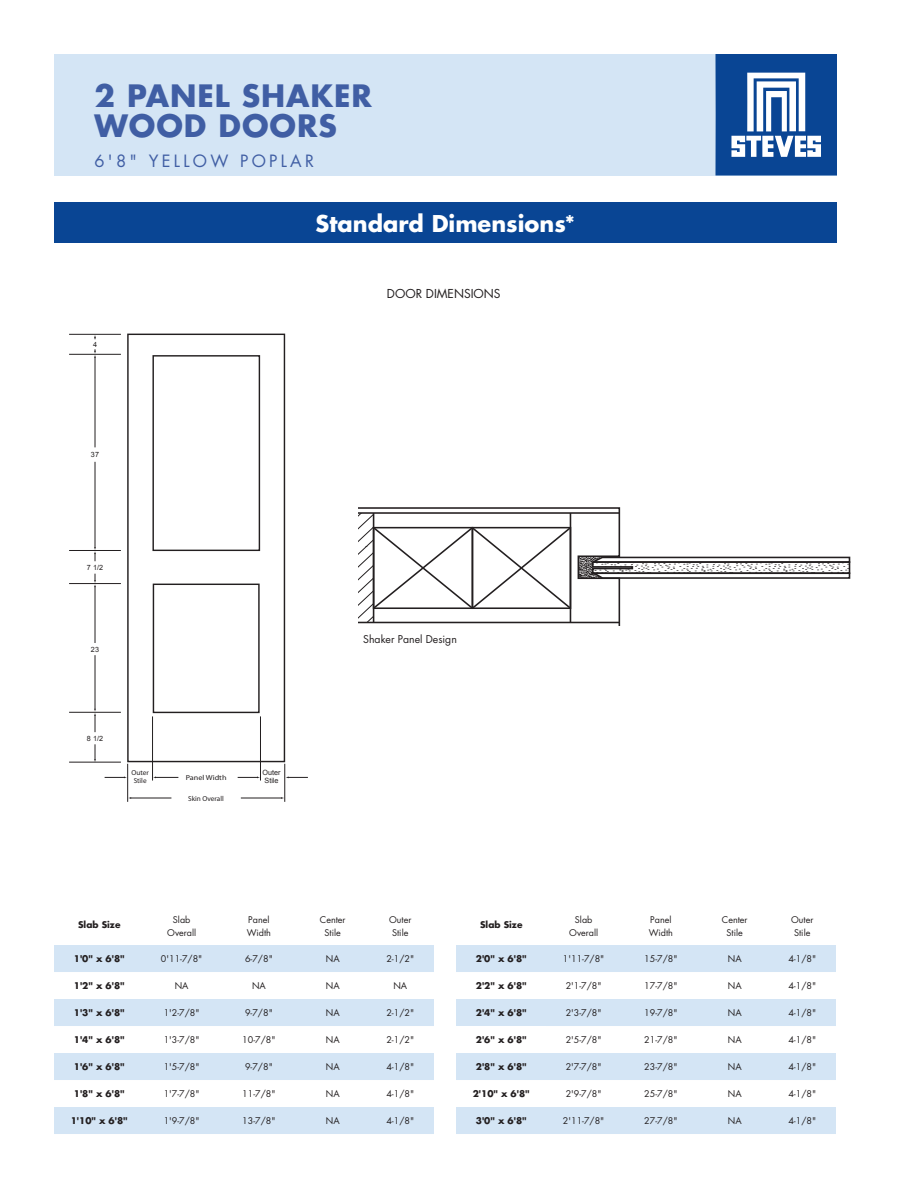
<style>
.page{position:relative;width:918px;height:1188px;background:#fff}
.page>*{position:absolute;margin:0;border:0;box-sizing:border-box;transform-origin:0 0}
.t1{font:700 30px/30px "Futura Std";letter-spacing:.03em;color:#405ea4}
.t2{font:700 22.5px "Futura Std";color:#fff}
.t3{font:16.5px "Futura Std";letter-spacing:.2em;color:#405ea4}
.t4{font:12px "Futura Std";color:#231f20}
.t5{font:10.5px "Futura Std";color:#231f20}
.t6{font:9px "Futura Std";color:#231f20}
.t7{font:700 9px "Futura Std";color:#231f20}
.t8{font:7.2px/8.7px "Arial";color:#231f20}
.t9{font:7.2px/8.7px "Myriad";color:#231f20;text-align:center}
.t10{font:7.2px "Myriad";color:#231f20;scale:1.13 1}
</style>
<div class="page">
<div style="left:54px;top:54px;width:783px;height:122px;background:#d4e5f5"></div>
<svg style="left:715px;top:54px;width:122px;height:122px"></svg>
<div style="left:54px;top:202px;width:783px;height:41px;background:#094594"></div>
<div style="left:127px;top:334px;width:158px;height:428px;border:1px solid #231f20"></div>
<div style="left:153px;top:584px;width:107px;height:129px;border:1px solid #231f20"></div>
<div style="left:152px;top:355px;width:108px;height:196px;border:1px solid #231f20"></div>
<hr style="left:69px;top:334px;width:52px;height:1px;background:#231f20">
<hr style="left:69px;top:354px;width:52px;height:1px;background:#231f20">
<hr style="left:69px;top:550px;width:52px;height:1px;background:#231f20">
<hr style="left:69px;top:583px;width:52px;height:1px;background:#231f20">
<hr style="left:69px;top:712px;width:52px;height:1px;background:#231f20">
<hr style="left:69px;top:762px;width:52px;height:1px;background:#231f20">
<hr style="left:95px;top:357px;width:1px;height:90px;background:#231f20">
<svg style="left:94px;top:349px;width:2px;height:9px"></svg>
<hr style="left:95px;top:462px;width:1px;height:86px;background:#231f20">
<svg style="left:94px;top:547px;width:2px;height:14px"></svg>
<hr style="left:95px;top:586px;width:1px;height:57px;background:#231f20">
<svg style="left:94px;top:574px;width:2px;height:13px"></svg>
<hr style="left:95px;top:655px;width:1px;height:54px;background:#231f20">
<svg style="left:94px;top:709px;width:2px;height:23px"></svg>
<svg style="left:94px;top:744px;width:2px;height:18px"></svg>
<hr style="left:127px;top:764px;width:1px;height:38px;background:#231f20">
<hr style="left:284px;top:764px;width:1px;height:38px;background:#231f20">
<hr style="left:131px;top:798px;width:40px;height:1px;background:#231f20">
<hr style="left:241px;top:798px;width:41px;height:1px;background:#231f20">
<hr style="left:152px;top:716px;width:1px;height:65px;background:#231f20">
<hr style="left:260px;top:716px;width:1px;height:65px;background:#231f20">
<svg style="left:153px;top:776px;width:25px;height:2px"></svg>
<svg style="left:238px;top:777px;width:22px;height:1px"></svg>
<svg style="left:285px;top:776px;width:23px;height:2px"></svg>
<svg style="left:105px;top:777px;width:22px;height:1px"></svg>
<svg style="left:359px;top:507px;width:492px;height:119px"></svg>
<svg style="left:54px;top:945px;width:380px;height:189px;fill:#d4e5f5"></svg>
<svg style="left:456px;top:945px;width:380px;height:189px;fill:#d4e5f5"></svg>
<div style="left:456px;top:999px;width:91px;height:27px;background:#d4e5f5"></div>
<p class="t1" style="left:94px;top:80px;width:279px">2 PANEL SHAKER<br>WOOD DOORS</p>
<p class="t3" style="left:94px;top:150px;width:221px">6'8" YELLOW POPLAR</p>
<p class="t2" style="left:316px;top:209px;width:261px">Standard Dimensions*</p>
<p class="t8" style="left:93px;top:340px;width:6px">4</p>
<p class="t8" style="left:91px;top:450px;width:10px">37</p>
<p class="t8" style="left:87px;top:563px;width:18px">7 1/2</p>
<p class="t8" style="left:91px;top:645px;width:10px">23</p>
<p class="t8" style="left:87px;top:734px;width:18px">8 1/2</p>
<p class="t9" style="left:132px;top:768px;width:19px">Outer<br>Stile</p>
<p class="t10" style="left:186px;top:774px;width:38px">Panel Width</p>
<p class="t9" style="left:188px;top:795px;width:37px">Skin Overall</p>
<p class="t8" style="left:263px;top:768px;width:20px">Outer<br>Stile</p>
<p class="t4" style="left:387px;top:286px;width:115px">DOOR DIMENSIONS</p>
<p class="t5" style="left:363px;top:633px;width:95px">Shaker Panel Design</p>
<p class="t7" style="left:78px;top:919px;width:44px">Slab Size</p>
<p class="t6" style="left:173px;top:914px;width:19px">Slab</p>
<p class="t6" style="left:167px;top:927px;width:30px">Overall</p>
<p class="t6" style="left:248px;top:914px;width:23px">Panel</p>
<p class="t6" style="left:247px;top:927px;width:26px">Width</p>
<p class="t6" style="left:320px;top:914px;width:27px">Center</p>
<p class="t6" style="left:325px;top:927px;width:18px">Stile</p>
<p class="t6" style="left:389px;top:914px;width:24px">Outer</p>
<p class="t6" style="left:392px;top:927px;width:18px">Stile</p>
<p class="t7" style="left:480px;top:919px;width:44px">Slab Size</p>
<p class="t6" style="left:575px;top:914px;width:19px">Slab</p>
<p class="t6" style="left:569px;top:927px;width:30px">Overall</p>
<p class="t6" style="left:650px;top:914px;width:23px">Panel</p>
<p class="t6" style="left:649px;top:927px;width:26px">Width</p>
<p class="t6" style="left:722px;top:914px;width:27px">Center</p>
<p class="t6" style="left:727px;top:927px;width:18px">Stile</p>
<p class="t6" style="left:791px;top:914px;width:24px">Outer</p>
<p class="t6" style="left:794px;top:927px;width:18px">Stile</p>
<p class="t7" style="left:74px;top:953px;width:52px">1'0" x 6'8"</p>
<p class="t6" style="left:161px;top:953px;width:43px">0'11-7/8"</p>
<p class="t6" style="left:245px;top:953px;width:29px">6-7/8"</p>
<p class="t6" style="left:326px;top:953px;width:15px">NA</p>
<p class="t6" style="left:386px;top:953px;width:29px">2-1/2"</p>
<p class="t7" style="left:74px;top:980px;width:52px">1'2" x 6'8"</p>
<p class="t6" style="left:175px;top:980px;width:15px">NA</p>
<p class="t6" style="left:252px;top:980px;width:15px">NA</p>
<p class="t6" style="left:326px;top:980px;width:15px">NA</p>
<p class="t6" style="left:393px;top:980px;width:15px">NA</p>
<p class="t7" style="left:74px;top:1007px;width:52px">1'3" x 6'8"</p>
<p class="t6" style="left:164px;top:1007px;width:37px">1'2-7/8"</p>
<p class="t6" style="left:245px;top:1007px;width:29px">9-7/8"</p>
<p class="t6" style="left:326px;top:1007px;width:15px">NA</p>
<p class="t6" style="left:386px;top:1007px;width:29px">2-1/2"</p>
<p class="t7" style="left:74px;top:1034px;width:52px">1'4" x 6'8"</p>
<p class="t6" style="left:164px;top:1034px;width:37px">1'3-7/8"</p>
<p class="t6" style="left:242px;top:1034px;width:35px">10-7/8"</p>
<p class="t6" style="left:326px;top:1034px;width:15px">NA</p>
<p class="t6" style="left:386px;top:1034px;width:29px">2-1/2"</p>
<p class="t7" style="left:74px;top:1061px;width:52px">1'6" x 6'8"</p>
<p class="t6" style="left:164px;top:1061px;width:37px">1'5-7/8"</p>
<p class="t6" style="left:245px;top:1061px;width:29px">9-7/8"</p>
<p class="t6" style="left:326px;top:1061px;width:15px">NA</p>
<p class="t6" style="left:386px;top:1061px;width:29px">4-1/8"</p>
<p class="t7" style="left:74px;top:1088px;width:52px">1'8" x 6'8"</p>
<p class="t6" style="left:164px;top:1088px;width:37px">1'7-7/8"</p>
<p class="t6" style="left:242px;top:1088px;width:35px">11-7/8"</p>
<p class="t6" style="left:326px;top:1088px;width:15px">NA</p>
<p class="t6" style="left:386px;top:1088px;width:29px">4-1/8"</p>
<p class="t7" style="left:71px;top:1115px;width:58px">1'10" x 6'8"</p>
<p class="t6" style="left:164px;top:1115px;width:37px">1'9-7/8"</p>
<p class="t6" style="left:242px;top:1115px;width:35px">13-7/8"</p>
<p class="t6" style="left:326px;top:1115px;width:15px">NA</p>
<p class="t6" style="left:386px;top:1115px;width:29px">4-1/8"</p>
<p class="t7" style="left:476px;top:953px;width:52px">2'0" x 6'8"</p>
<p class="t6" style="left:563px;top:953px;width:43px">1'11-7/8"</p>
<p class="t6" style="left:644px;top:953px;width:35px">15-7/8"</p>
<p class="t6" style="left:728px;top:953px;width:15px">NA</p>
<p class="t6" style="left:788px;top:953px;width:29px">4-1/8"</p>
<p class="t7" style="left:476px;top:980px;width:52px">2'2" x 6'8"</p>
<p class="t6" style="left:566px;top:980px;width:37px">2'1-7/8"</p>
<p class="t6" style="left:644px;top:980px;width:35px">17-7/8"</p>
<p class="t6" style="left:728px;top:980px;width:15px">NA</p>
<p class="t6" style="left:788px;top:980px;width:29px">4-1/8"</p>
<p class="t7" style="left:476px;top:1007px;width:52px">2'4" x 6'8"</p>
<p class="t6" style="left:566px;top:1007px;width:37px">2'3-7/8"</p>
<p class="t6" style="left:644px;top:1007px;width:35px">19-7/8"</p>
<p class="t6" style="left:728px;top:1007px;width:15px">NA</p>
<p class="t6" style="left:788px;top:1007px;width:29px">4-1/8"</p>
<p class="t7" style="left:476px;top:1034px;width:52px">2'6" x 6'8"</p>
<p class="t6" style="left:566px;top:1034px;width:37px">2'5-7/8"</p>
<p class="t6" style="left:644px;top:1034px;width:35px">21-7/8"</p>
<p class="t6" style="left:728px;top:1034px;width:15px">NA</p>
<p class="t6" style="left:788px;top:1034px;width:29px">4-1/8"</p>
<p class="t7" style="left:476px;top:1061px;width:52px">2'8" x 6'8"</p>
<p class="t6" style="left:566px;top:1061px;width:37px">2'7-7/8"</p>
<p class="t6" style="left:644px;top:1061px;width:35px">23-7/8"</p>
<p class="t6" style="left:728px;top:1061px;width:15px">NA</p>
<p class="t6" style="left:788px;top:1061px;width:29px">4-1/8"</p>
<p class="t7" style="left:473px;top:1088px;width:58px">2'10" x 6'8"</p>
<p class="t6" style="left:566px;top:1088px;width:37px">2'9-7/8"</p>
<p class="t6" style="left:644px;top:1088px;width:35px">25-7/8"</p>
<p class="t6" style="left:728px;top:1088px;width:15px">NA</p>
<p class="t6" style="left:788px;top:1088px;width:29px">4-1/8"</p>
<p class="t7" style="left:476px;top:1115px;width:52px">3'0" x 6'8"</p>
<p class="t6" style="left:563px;top:1115px;width:43px">2'11-7/8"</p>
<p class="t6" style="left:644px;top:1115px;width:35px">27-7/8"</p>
<p class="t6" style="left:728px;top:1115px;width:15px">NA</p>
<p class="t6" style="left:788px;top:1115px;width:29px">4-1/8"</p>
</div>
